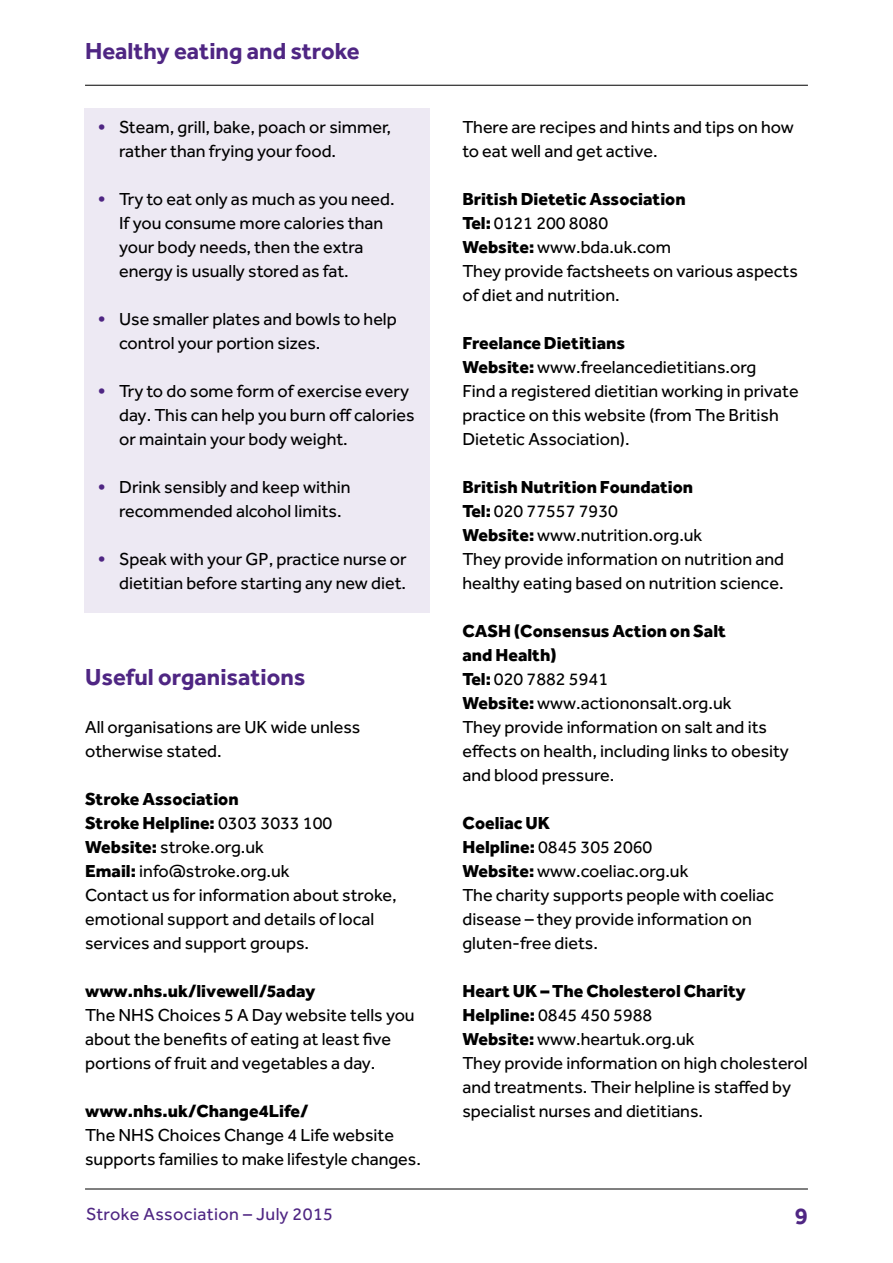
<style>
.page{position:relative;width:893px;height:1263px;background:#fff}
.page>*{position:absolute;margin:0;border:0;box-sizing:border-box;transform-origin:0 0}
.t1{font:700 24px "Effra";color:#4f2683}
.t2{font:18px/24px "Effra";color:#000}
.t3{font:800 18px "Effra";color:#000}
.t4{font:18px "Effra";letter-spacing:.02em;color:#4f2683}
.s1{font-weight:800;color:#4f2683}
.s2{font-weight:800}
</style>
<div class="page">
<hr style="left:85px;top:1189px;width:723px;height:1px;background:#000">
<hr style="left:85px;top:85px;width:723px;height:1px;background:#000">
<div style="left:85px;top:109px;width:345px;height:504px;background:#ede9f3"></div>
<h1 class="t1" style="left:85px;top:36px;width:276px">Healthy eating and stroke</h1>
<p class="t2" style="left:119px;top:115px;width:273px;text-indent:-21px"><span class="s1">•</span> Steam, grill, bake, poach or simmer, rather than frying your food.</p>
<p class="t2" style="left:119px;top:187px;width:277px;text-indent:-21px"><span class="s1">•</span> Try to eat only as much as you need.<br>If you consume more calories than your body needs, then the extra energy is usually stored as fat.</p>
<p class="t2" style="left:119px;top:307px;width:279px;text-indent:-21px"><span class="s1">•</span> Use smaller plates and bowls to help control your portion sizes.</p>
<p class="t2" style="left:119px;top:379px;width:297px;text-indent:-21px"><span class="s1">•</span> Try to do some form of exercise every day. This can help you burn off calories or maintain your body weight.</p>
<p class="t2" style="left:119px;top:475px;width:233px;text-indent:-21px"><span class="s1">•</span> Drink sensibly and keep within recommended alcohol limits.</p>
<p class="t2" style="left:98px;top:547px;width:310px;text-align:right"><span class="s1">•</span> Speak with your GP, practice nurse or dietitian before starting any new diet.</p>
<h1 class="t1" style="left:85px;top:662px;width:222px">Useful organisations</h1>
<p class="t2" style="left:85px;top:715px;width:277px">All organisations are UK wide unless otherwise stated.</p>
<p class="t2" style="left:85px;top:787px;width:313px"><span class="s2">Stroke Association<br>Stroke Helpline:</span> 0303 3033 100<br><span class="s2">Website:</span> stroke.org.uk<br><span class="s2">Email:</span> info@stroke.org.uk<br>Contact us for information about stroke, emotional support and details of local services and support groups.</p>
<p class="t3" style="left:85px;top:980px;width:232px">www.nhs.uk/livewell/5aday</p>
<p class="t2" style="left:85px;top:1003px;width:331px">The NHS Choices 5 A Day website tells you about the benefits of eating at least five portions of fruit and vegetables a day.</p>
<p class="t3" style="left:85px;top:1100px;width:225px">www.nhs.uk/Change4Life/</p>
<p class="t2" style="left:85px;top:1123px;width:337px">The NHS Choices Change 4 Life website supports families to make lifestyle changes.</p>
<p class="t4" style="left:86px;top:1203px;width:248px">Stroke Association – July 2015</p>
<p class="t2" style="left:462px;top:115px;width:333px">There are recipes and hints and tips on how to eat well and get active.</p>
<p class="t2" style="left:462px;top:187px;width:337px"><span class="s2">British Dietetic Association<br>Tel:</span> 0121 200 8080<br><span class="s2">Website:</span> www.bda.uk.com<br>They provide factsheets on various aspects of diet and nutrition.</p>
<p class="t2" style="left:462px;top:331px;width:338px"><span class="s2">Freelance Dietitians<br>Website:</span> www.freelancedietitians.org<br>Find a registered dietitian working in private practice on this website (from The British Dietetic Association).</p>
<p class="t2" style="left:462px;top:475px;width:323px"><span class="s2">British Nutrition Foundation<br>Tel:</span> 020 77557 7930<br><span class="s2">Website:</span> www.nutrition.org.uk<br>They provide information on nutrition and healthy eating based on nutrition science.</p>
<p class="t2" style="left:462px;top:619px;width:328px"><span class="s2">CASH (Consensus Action on Salt<br>and Health)<br>Tel:</span> 020 7882 5941<br><span class="s2">Website:</span> www.actiononsalt.org.uk<br>They provide information on salt and its effects on health, including links to obesity and blood pressure.</p>
<p class="t2" style="left:462px;top:811px;width:313px"><span class="s2">Coeliac UK<br>Helpline:</span> 0845 305 2060<br><span class="s2">Website:</span> www.coeliac.org.uk<br>The charity supports people with coeliac disease – they provide information on gluten-free diets.</p>
<p class="t2" style="left:462px;top:979px;width:347px"><span class="s2">Heart UK – The Cholesterol Charity Helpline:</span> 0845 450 5988<br><span class="s2">Website:</span> www.heartuk.org.uk<br>They provide information on high cholesterol and treatments. Their helpline is staffed by specialist nurses and dietitians.</p>
<h1 class="t1" style="left:795px;top:1201px;width:15px">9</h1>
</div>
